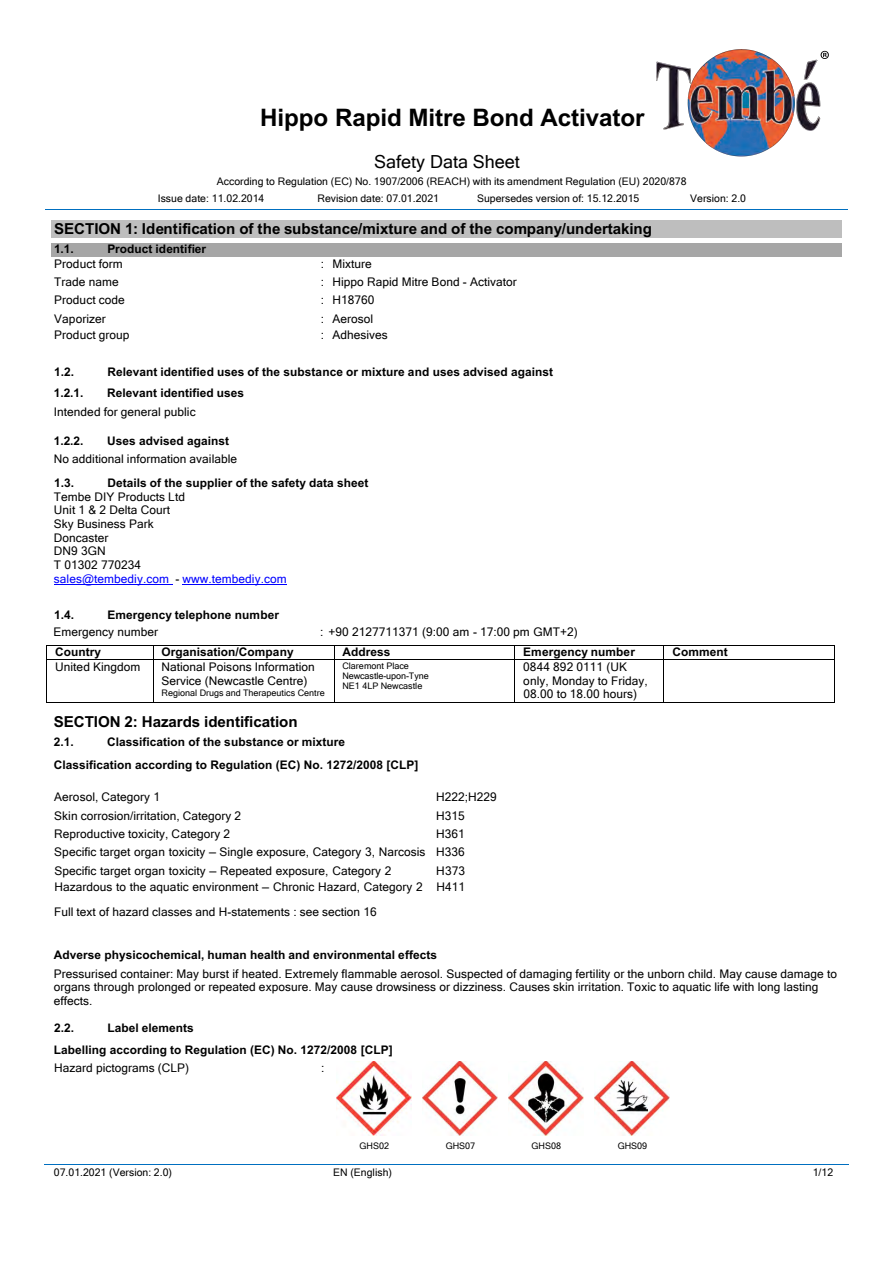
<style>
.page{position:relative;width:894px;height:1263px;background:#fff}
.page>*{position:absolute;margin:0;border:0;box-sizing:border-box;transform-origin:0 0}
.t1{font:700 24.15px "Arial";color:#000}
.t2{font:18px "Microsoft Sans Serif";color:#000}
.t3{font:700 15.15px "Arial";color:#000}
.t4{font:11.85px/13.6px "Microsoft Sans Serif";letter-spacing:.005em;color:#000}
.t5{font:700 11.85px/23.1px "Arial";letter-spacing:.005em;color:#000}
.t6{font:10.5px/16.5px "Microsoft Sans Serif";letter-spacing:.005em;color:#000}
.t7{font:9px/10.2px "Microsoft Sans Serif";color:#000}
.s1{color:#00f}
</style>
<div class="page">
<hr style="left:54px;top:584px;width:118px;height:1px;background:#00f">
<hr style="left:183px;top:584px;width:104px;height:1px;background:#00f">
<hr style="left:47px;top:645px;width:106px;height:1px;background:#000">
<hr style="left:153px;top:645px;width:180px;height:1px;background:#000">
<hr style="left:334px;top:645px;width:180px;height:1px;background:#000">
<hr style="left:515px;top:645px;width:148px;height:1px;background:#000">
<hr style="left:663px;top:645px;width:170px;height:1px;background:#000">
<svg style="left:46px;top:645px;width:1px;height:15px"></svg>
<hr style="left:47px;top:660px;width:106px;height:1px;background:#000">
<svg style="left:153px;top:646px;width:1px;height:14px"></svg>
<hr style="left:153px;top:660px;width:180px;height:1px;background:#000">
<hr style="left:334px;top:660px;width:180px;height:1px;background:#000">
<svg style="left:514px;top:645px;width:1px;height:15px"></svg>
<hr style="left:515px;top:660px;width:148px;height:1px;background:#000">
<svg style="left:663px;top:646px;width:1px;height:14px"></svg>
<hr style="left:663px;top:660px;width:170px;height:1px;background:#000">
<hr style="left:46px;top:660px;width:1px;height:42px;background:#000">
<hr style="left:47px;top:702px;width:106px;height:1px;background:#000">
<hr style="left:153px;top:660px;width:1px;height:42px;background:#000">
<hr style="left:153px;top:702px;width:180px;height:1px;background:#000">
<hr style="left:333px;top:660px;width:1px;height:42px;background:#000">
<hr style="left:334px;top:702px;width:180px;height:1px;background:#000">
<hr style="left:514px;top:660px;width:1px;height:42px;background:#000">
<hr style="left:515px;top:702px;width:148px;height:1px;background:#000">
<hr style="left:663px;top:660px;width:1px;height:42px;background:#000">
<hr style="left:663px;top:702px;width:170px;height:1px;background:#000">
<hr style="left:833px;top:660px;width:1px;height:42px;background:#000">
<hr style="left:44px;top:1164px;width:211px;height:1px;background:#006fc0">
<hr style="left:255px;top:1164px;width:75px;height:1px;background:#006fc0">
<hr style="left:330px;top:1164px;width:87px;height:1px;background:#006fc0">
<hr style="left:417px;top:1164px;width:86px;height:1px;background:#006fc0">
<hr style="left:503px;top:1164px;width:86px;height:1px;background:#006fc0">
<hr style="left:589px;top:1164px;width:258px;height:1px;background:#006fc0">
<img style="left:337px;top:1061px;width:75px;height:75px">
<img style="left:422px;top:1061px;width:75px;height:75px">
<img style="left:508px;top:1061px;width:75px;height:75px">
<img style="left:594px;top:1061px;width:75px;height:75px">
<hr style="left:45px;top:209px;width:802px;height:1px;background:#006fc0">
<div style="left:52px;top:220px;width:789px;height:18px;background:#bebebe"></div>
<div style="left:52px;top:243px;width:789px;height:14px;background:#a6a6a6"></div>
<img style="left:656px;top:49px;width:173px;height:108px">
<h1 class="t1" style="left:260px;top:100px;width:386px">!"##$%&amp;'#"(%)"*+,%-$.( /0*"1'*$+</h1>
<h2 class="t2" style="left:374px;top:152px;width:147px">Safety Data Sheet</h2>
<p class="t6" style="left:158px;top:173px;width:530px;text-indent:59px">According to Regulation (EC) No. 1907/2006 (REACH) with its amendment Regulation (EU) 2020/878<br>Issue date: 11.02.2014</p>
<p class="t6" style="left:317px;top:190px;width:123px">Revision date: 07.01.2021</p>
<p class="t6" style="left:477px;top:190px;width:164px">Supersedes version of: 15.12.2015</p>
<p class="t6" style="left:690px;top:190px;width:57px">Version: 2.0</p>
<p class="t3" style="left:54px;top:218px;width:599px">!"#$%&amp;'(8* %/2341516,4173 75(492(0:;04,362&lt;=1&gt;4:.2 ,3/ 75(492(67=?,3@&lt;:3/2.4,A13B</p>
<p class="t5" style="left:54px;top:238px;width:21px">!"!"</p>
<p class="t5" style="left:107px;top:238px;width:100px">I54-/=+ ,-&amp;*+,.,&amp;5</p>
<p class="t4" style="left:54px;top:256px;width:70px">Product form</p>
<p class="t4" style="left:321px;top:256px;width:52px">: Mixture</p>
<p class="t4" style="left:54px;top:275px;width:66px">Trade name</p>
<p class="t4" style="left:321px;top:275px;width:197px">: Hippo Rapid Mitre Bond - Activator</p>
<p class="t4" style="left:54px;top:293px;width:72px">Product code</p>
<p class="t4" style="left:321px;top:293px;width:55px">: H18760</p>
<p class="t4" style="left:54px;top:312px;width:53px">Vaporizer</p>
<p class="t4" style="left:321px;top:312px;width:54px">: Aerosol</p>
<p class="t4" style="left:54px;top:328px;width:77px">Product group</p>
<p class="t4" style="left:321px;top:328px;width:68px">: Adhesives</p>
<p class="t5" style="left:54px;top:361px;width:21px">!"#"</p>
<p class="t5" style="left:107px;top:361px;width:447px">%&amp;'&amp;()*+ ,-&amp;*+,.,&amp;- /0&amp;0 4. +?&amp; 0/&gt;0+)*=&amp; 45 9,@+/5&amp; )*-$/0&amp;0 )-(,0&amp;- )2),*0+</p>
<p class="t5" style="left:54px;top:382px;width:31px">!"#"!"</p>
<p class="t5" style="left:107px;top:382px;width:138px">%&amp;'&amp;()*+ ,-&amp;*+,.,&amp;- /0&amp;0</p>
<p class="t4" style="left:54px;top:405px;width:143px">Intended for general public</p>
<p class="t5" style="left:54px;top:429px;width:31px">!"#"#"</p>
<p class="t5" style="left:107px;top:429px;width:124px">10&amp;0 )-(,0&amp;- )2),*0+</p>
<p class="t4" style="left:54px;top:452px;width:185px">No additional information available</p>
<p class="t4" style="left:54px;top:490px;width:234px">Tembe DIY Products Ltd<br>Unit 1 &amp; 2 Delta Court<br>Sky Business Park<br>Doncaster<br>DN9 3GN<br>T 01302 770234<br><span class="s1">sales@tembediy.com</span> - <span class="s1">www.tembediy.com</span></p>
<p class="t5" style="left:54px;top:472px;width:21px">!"N"</p>
<p class="t5" style="left:107px;top:472px;width:262px">O&amp;+),'0 4. +?&amp; 0/::',&amp;5 4. +?&amp; 0).&amp;+6 -)+)$0?&amp;&amp;+</p>
<p class="t5" style="left:54px;top:603px;width:21px">!"P"</p>
<p class="t5" style="left:107px;top:603px;width:173px">&lt;9&amp;52&amp;*=6 +&amp;'&amp;:?4*&amp;$*/9&gt;&amp;5</p>
<p class="t4" style="left:53px;top:625px;width:106px">Emergency number</p>
<p class="t4" style="left:320px;top:625px;width:259px">: +90 2127711371 (9:00 am - 17:00 pm GMT+2)</p>
<p class="t5" style="left:55px;top:640px;width:47px">34/*+56</p>
<p class="t5" style="left:161px;top:640px;width:133px">752)*,0)+,4*8349:)*6</p>
<p class="t5" style="left:342px;top:640px;width:49px">;--5&amp;00</p>
<p class="t5" style="left:523px;top:640px;width:113px">&lt;9&amp;52&amp;*=6 */9&gt;&amp;5</p>
<p class="t5" style="left:672px;top:640px;width:57px">3499&amp;*+</p>
<p class="t4" style="left:55px;top:660px;width:87px">United Kingdom</p>
<p class="t4" style="left:161px;top:660px;width:155px">National Poisons Information<br>Service (Newcastle Centre)</p>
<p class="t7" style="left:161px;top:688px;width:165px">Regional Drugs and Therapeutics Centre</p>
<p class="t7" style="left:342px;top:661px;width:88px">Claremont Place<br>Newcastle-upon-Tyne<br>NE1 4LP Newcastle</p>
<p class="t4" style="left:523px;top:661px;width:126px;line-height:13.2px">0844 892 0111 (UK only, Monday to Friday,<br>08.00 to 18.00 hours)</p>
<p class="t3" style="left:54px;top:711px;width:245px">!"#$%&amp;' )* +,-,./0 1/2341516,4173</p>
<p class="t5" style="left:54px;top:731px;width:21px">#"!"</p>
<p class="t5" style="left:54px;top:731px;width:366px;text-indent:53px">3')00,.,=)+,4*$4. +?&amp; 0/&gt;0+)*=&amp; 45 9,@+/5&amp;<br>3')00,.,=)+,4*$)==45-,*2$+4$%&amp;2/')+,4*$A&lt;3B$C4"$!#D#8#EEF$G3HIJ</p>
<p class="t4" style="left:54px;top:790px;width:107px">Aerosol, Category 1</p>
<p class="t4" style="left:436px;top:790px;width:62px">H222;H229</p>
<p class="t4" style="left:54px;top:809px;width:188px">Skin corrosion/irritation, Category 2</p>
<p class="t4" style="left:436px;top:809px;width:30px">H315</p>
<p class="t4" style="left:54px;top:827px;width:177px">Reproductive toxicity, Category 2</p>
<p class="t4" style="left:54px;top:825px;width:412px;line-height:18.1px;text-align:justify;text-indent:382px">H361<br>Specific target organ toxicity — Single exposure, Category 3, Narcosis H336<br>Specific target organ toxicity — Repeated exposure, Category 2</p>
<p class="t4" style="left:54px;top:862px;width:412px;line-height:17px;text-align:right">H373<br>Hazardous to the aquatic environment — Chronic Hazard, Category 2 H411</p>
<p class="t4" style="left:54px;top:905px;width:324px">Full text of hazard classes and H-statements : see section 16</p>
<p class="t5" style="left:54px;top:943px;width:384px">;-(&amp;50&amp; :?60,=4=?&amp;9,=)'M ?/9)* ?&amp;)'+? )*- &amp;*(,54*9&amp;*+)' &amp;..&amp;=+0</p>
<p class="t4" style="left:54px;top:966px;width:784px">Pressurised container: May burst if heated. Extremely flammable aerosol. Suspected of damaging fertility or the unborn child. May cause damage to organs through prolonged or repeated exposure. May cause drowsiness or dizziness. Causes skin irritation. Toxic to aquatic life with long lasting effects.</p>
<p class="t5" style="left:54px;top:1017px;width:21px">#"#"</p>
<p class="t5" style="left:107px;top:1017px;width:88px">H)&gt;&amp;' &amp;'&amp;9&amp;*+0</p>
<p class="t5" style="left:54px;top:1038px;width:340px">H)&gt;&amp;'',*2 )==45-,*2 +4$%&amp;2/')+,4* A&lt;3B C4" !#D#8#EEF G3HIJ</p>
<p class="t4" style="left:54px;top:1061px;width:136px">Hazard pictograms (CLP)</p>
<p class="t4" style="left:321px;top:1061px;width:5px">:</p>
<p class="t7" style="left:359px;top:1140px;width:31px">GHS02</p>
<p class="t7" style="left:445px;top:1140px;width:31px">GHS07</p>
<p class="t7" style="left:531px;top:1140px;width:31px">GHS08</p>
<p class="t7" style="left:617px;top:1140px;width:31px">GHS09</p>
<p class="t6" style="left:54px;top:1164px;width:119px">07.01.2021 (Version: 2.0)</p>
<p class="t6" style="left:333px;top:1164px;width:60px">EN (English)</p>
<p class="t6" style="left:812px;top:1164px;width:22px">1/12</p>
</div>
